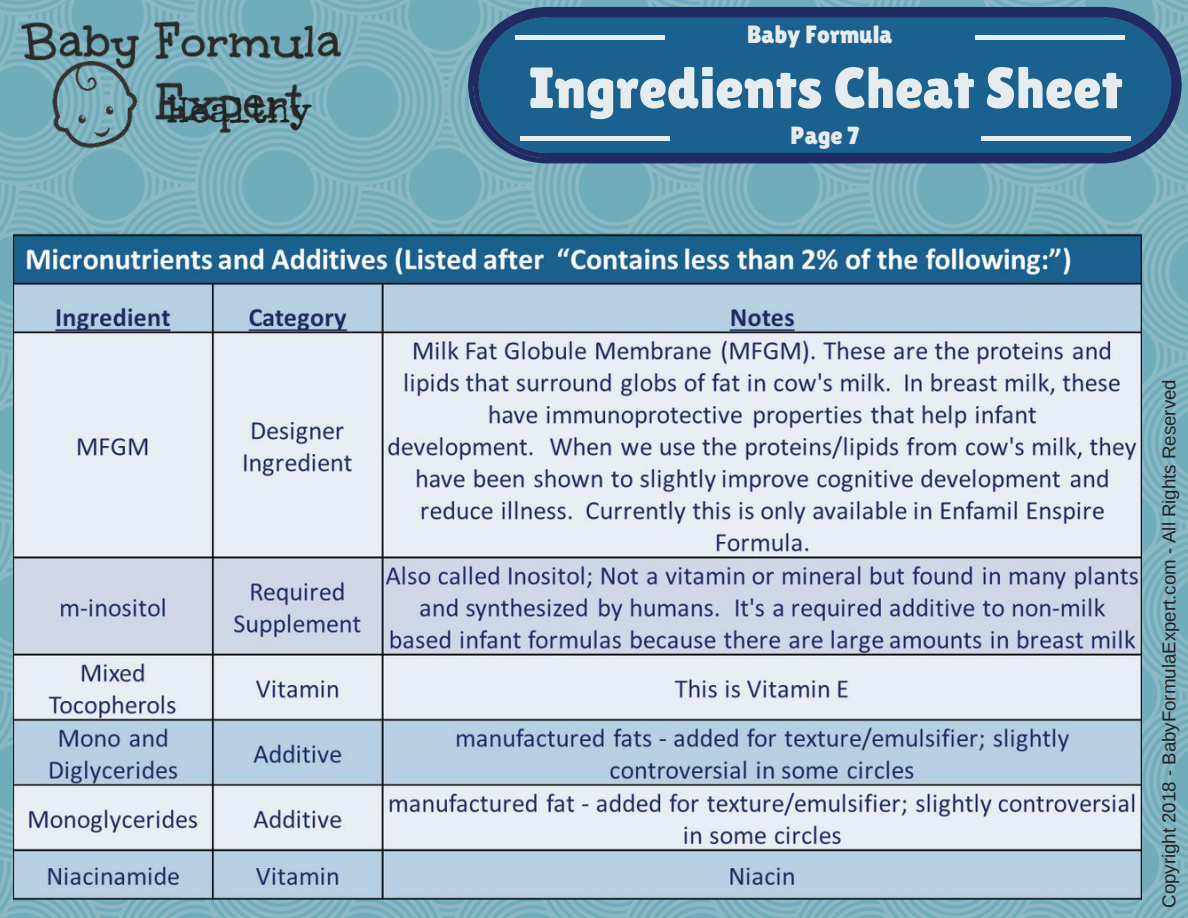
<style>
.page{position:relative;width:1188px;height:918px;background:#fff}
.page>*{position:absolute;margin:0;border:0;box-sizing:border-box;transform-origin:0 0}
.t1{font:57.9px "Lilita One";color:#e6ebed}
.t2{font:36.3px "Special Elite";color:#222}
.t3{font:24.9px "Lilita One";color:#e6ebed}
.t4{font:18.75px "Liberation Sans";color:#222}
</style>
<div class="page">
<img style="left:0;top:0;width:1188px;height:918px">
<img style="left:13px;top:15px;width:338px;height:139px">
<svg style="left:468px;top:7px;width:714px;height:156px;background:#215e8b"></svg>
<hr style="left:521px;top:136px;width:149px;height:4px;background:#e6ebed">
<hr style="left:982px;top:136px;width:149px;height:4px;background:#e6ebed">
<hr style="left:515px;top:35px;width:149px;height:4px;background:#e6ebed">
<hr style="left:976px;top:35px;width:149px;height:4px;background:#e6ebed">
<img style="left:13px;top:232px;width:1129px;height:676px">
<h2 class="t2" style="left:166px;top:96px;width:147px">Healthy</h2>
<h3 class="t3" style="left:747px;top:20px;width:147px">Baby Formula</h3>
<h1 class="t1" style="left:529px;top:55px;width:595px">Ingredients Cheat Sheet</h1>
<h3 class="t3" style="left:791px;top:121px;width:71px">Page 7</h3>
<p class="t4" style="left:1159px;top:908px;width:530px;rotate:-90deg">Copyright 2018 - BabyFormulaExpert.com - All Rights Reserved</p>
</div>
